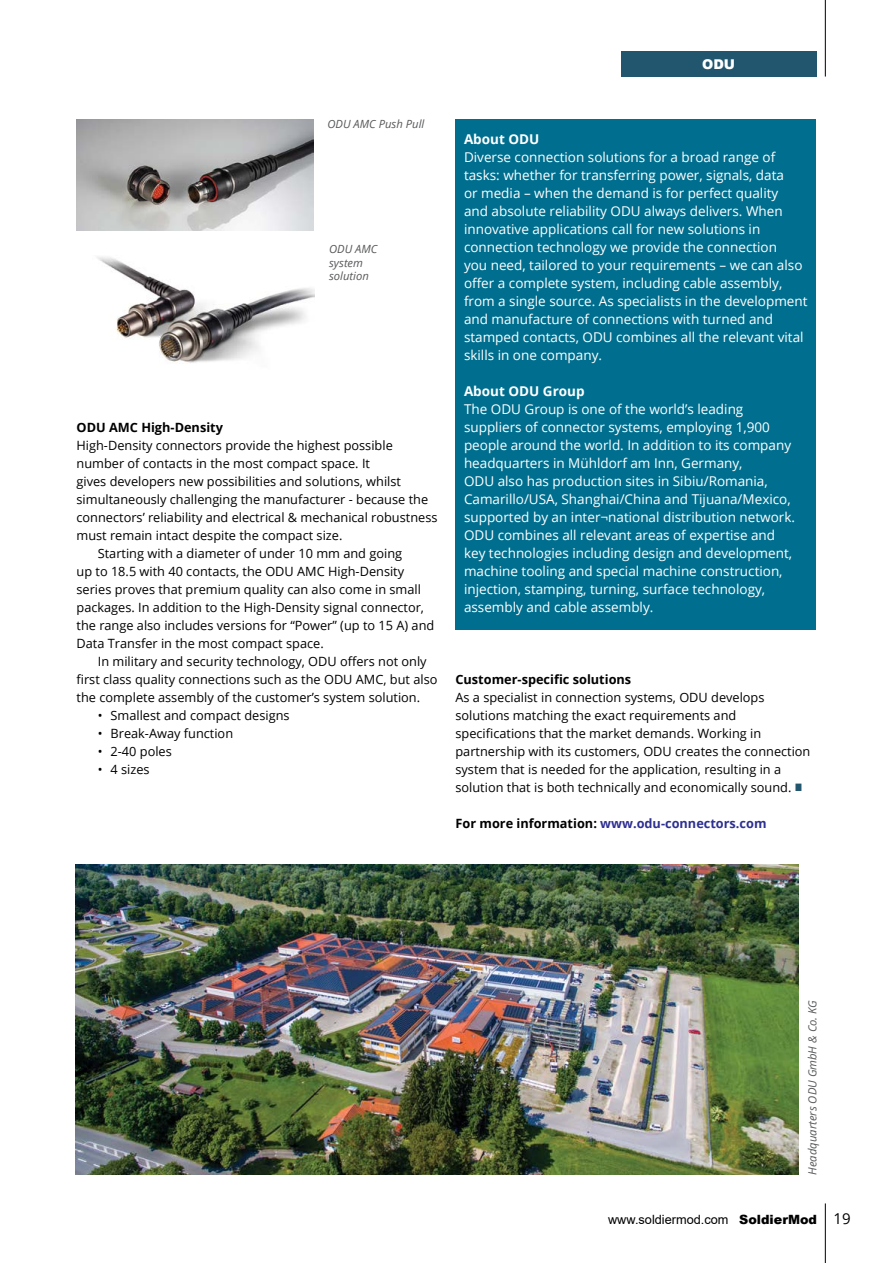
<style>
.page{position:relative;width:893px;height:1263px;background:#fff}
.page>*{position:absolute;margin:0;border:0;box-sizing:border-box;transform-origin:0 0}
.t1{font:13.5px/18px "Open Sans";color:#fff}
.t2{font:700 13.5px "Open Sans";color:#fff}
.t3{font:900 13.5px "Arial";color:#fff}
.t4{font:12.75px/18px "Open Sans";color:#000}
.t5{font:700 12.75px "Open Sans";color:#000}
.t6{font:700 12.75px "Open Sans";color:#2e3092}
.t7{font:12.75px "Arial";color:#000}
.t8{font:italic 11.25px/13.5px "Open Sans";color:#58595b}
.s1{color:#22566e}
.s2{color:#000}
.s3{font-weight:900}
.s4{font-family:"Open Sans";font-size:15px}
</style>
<div class="page">
<div style="left:621px;top:51px;width:195px;height:26px;background:#22566e"></div>
<div style="left:455px;top:119px;width:361px;height:510px;background:#006f8f"></div>
<hr style="left:825px;top:1203px;width:1px;height:60px;background:#000">
<hr style="left:825px;top:0;width:1px;height:77px;background:#000">
<img style="left:76px;top:864px;width:723px;height:311px">
<img style="left:77px;top:119px;width:237px;height:111px">
<img style="left:97px;top:256px;width:218px;height:107px">
<p class="t3" style="left:702px;top:54px;width:34px">ODU</p>
<p class="t8" style="left:327px;top:117px;width:98px">ODU AMC Push Pull</p>
<p class="t8" style="left:329px;top:242px;width:50px">ODU AMC system solution</p>
<p class="t5" style="left:77px;top:418px;width:148px">ODU AMC High-Density</p>
<p class="t4" style="left:77px;top:436px;width:318px">High-Density connectors provide the highest possible</p>
<p class="t4" style="left:77px;top:454px;width:295px">number of contacts in the most compact space. It</p>
<p class="t4" style="left:77px;top:472px;width:326px">gives developers new possibilities and solutions, whilst</p>
<p class="t4" style="left:77px;top:490px;width:353px">simultaneously challenging the manufacturer - because the</p>
<p class="t4" style="left:77px;top:508px;width:362px">connectors’ reliability and electrical &amp; mechanical robustness</p>
<p class="t4" style="left:77px;top:526px;width:267px">must remain intact despite the compact size.</p>
<p class="t4" style="left:98px;top:544px;width:306px">Starting with a diameter of under 10 mm and going</p>
<p class="t4" style="left:77px;top:562px;width:329px">up to 18.5 with 40 contacts, the ODU AMC High-Density</p>
<p class="t4" style="left:77px;top:580px;width:346px">series proves that premium quality can also come in small</p>
<p class="t4" style="left:77px;top:598px;width:349px">packages. In addition to the High-Density signal connector,</p>
<p class="t4" style="left:77px;top:616px;width:359px">the range also includes versions for “Power” (up to 15 A) and</p>
<p class="t4" style="left:77px;top:634px;width:249px">Data Transfer in the most compact space.</p>
<p class="t4" style="left:98px;top:652px;width:330px">In military and security technology, ODU offers not only</p>
<p class="t4" style="left:77px;top:670px;width:362px">first class quality connections such as the ODU AMC, but also</p>
<p class="t4" style="left:77px;top:688px;width:345px">the complete assembly of the customer’s system solution.</p>
<p class="t4" style="left:98px;top:706px;width:193px">• Smallest and compact designs</p>
<p class="t4" style="left:98px;top:724px;width:137px">• Break-Away function</p>
<p class="t4" style="left:98px;top:742px;width:76px">• 2-40 poles</p>
<p class="t4" style="left:98px;top:760px;width:53px">• 4 sizes</p>
<p class="t2" style="left:464px;top:130px;width:77px">About ODU</p>
<p class="t1" style="left:464px;top:148px;width:345px">Diverse connection solutions for a broad range of tasks: whether for transferring power, signals, data<br>or media – when the demand is for perfect quality<br>and absolute reliability ODU always delivers. When innovative applications call for new solutions in connection technology we provide the connection<br>you need, tailored to your requirements – we can also offer a complete system, including cable assembly, from a single source. As specialists in the development and manufacture of connections with turned and stamped contacts, ODU combines all the relevant vital skills in one company.</p>
<p class="t2" style="left:464px;top:382px;width:122px">About ODU Group</p>
<p class="t1" style="left:464px;top:400px;width:333px">The ODU Group is one of the world’s leading suppliers of connector systems, employing 1,900 people around the world. In addition to its company headquarters in Mühldorf am Inn, Germany,<br>ODU also has production sites in Sibiu/Romania, Camarillo/USA, Shanghai/China and Tijuana/Mexico, supported by an inter¬national distribution network.<br>ODU combines all relevant areas of expertise and key technologies including design and development, machine tooling and special machine construction, injection, stamping, turning, surface technology, assembly and cable assembly.</p>
<p class="t5" style="left:455px;top:670px;width:177px">Customer-specific solutions</p>
<p class="t4" style="left:455px;top:688px;width:356px">As a specialist in connection systems, ODU develops solutions matching the exact requirements and specifications that the market demands. Working in partnership with its customers, ODU creates the connection system that is needed for the application, resulting in a solution that is both technically and economically sound. <span class="s1">■</span></p>
<p class="t6" style="left:455px;top:814px;width:313px"><span class="s2">For more information:</span> www.odu-connectors.com</p>
<p class="t8" style="left:805px;top:1175px;width:176px;rotate:-90deg">Headquarters ODU GmbH &amp; Co. KG</p>
<p class="t7" style="left:608px;top:1211px;width:244px">www.soldiermod.com <span class="s3">SoldierMod</span> <span class="s4">19</span></p>
</div>
